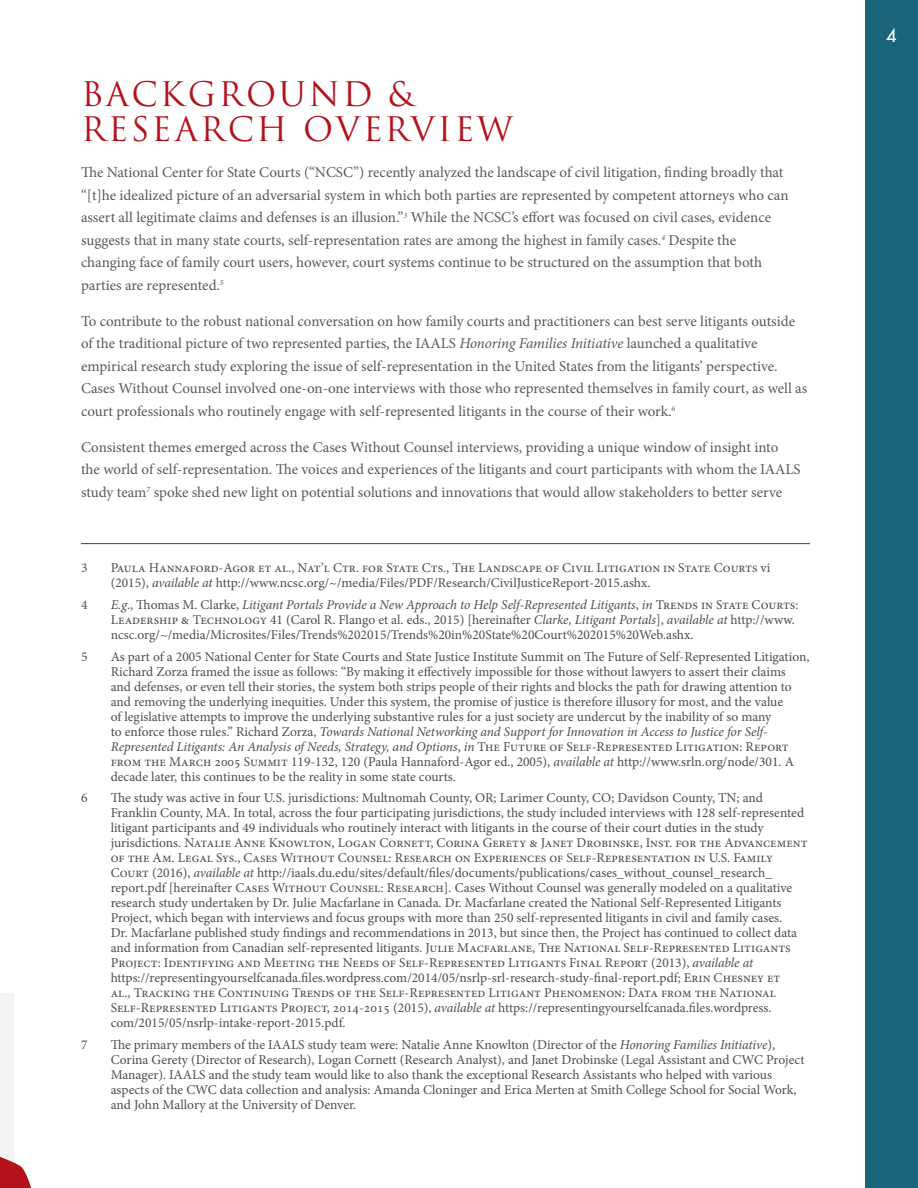
<style>
.page{position:relative;width:918px;height:1188px;background:#fff}
.page>*{position:absolute;margin:0;border:0;box-sizing:border-box;transform-origin:0 0}
.t1{font:33px/35.7px "Trajan Pro 3";letter-spacing:.075em;color:#b3111b}
.t2{font:500 18px "Futura Std";color:#fff}
.Body{font:15px/22.5px "Minion Pro";color:#58595b}
.Footnote_Copy{font:13.5px/15px "Minion Pro";color:#4d4d4f}
.s1{font-style:italic}
</style>
<div class="page">
<div style="left:865px;top:0;width:53px;height:1188px;background:#18657c"></div>
<svg style="left:0;top:993px;width:32px;height:195px"></svg>
<hr style="left:81px;top:543px;width:729px;height:1px;background:#414042">
<p class="t1" style="left:81px;top:77px;width:434px">BACKGROUND &amp;<br>RESEARCH OVERVIEW</p>
<p class="Body" style="left:81px;top:161px;width:709px">The National Center for State Courts (“NCSC”) recently analyzed the landscape of civil litigation, finding broadly that “[t]he idealized picture of an adversarial system in which both parties are represented by competent attorneys who can assert all legitimate claims and defenses is an illusion.”<sup>3</sup> While the NCSC’s effort was focused on civil cases, evidence suggests that in many state courts, self-representation rates are among the highest in family cases.<sup>4</sup> Despite the changing face of family court users, however, court systems continue to be structured on the assumption that both parties are represented.<sup>5</sup></p>
<p class="Body" style="left:81px;top:310px;width:728px">To contribute to the robust national conversation on how family courts and practitioners can best serve litigants outside of the traditional picture of two represented parties, the IAALS <span class="s1">Honoring Families Initiative</span> launched a qualitative empirical research study exploring the issue of self-representation in the United States from the litigants’ perspective.<br>Cases Without Counsel involved one-on-one interviews with those who represented themselves in family court, as well as court professionals who routinely engage with self-represented litigants in the course of their work.<sup>6</sup></p>
<p class="Body" style="left:81px;top:436px;width:721px">Consistent themes emerged across the Cases Without Counsel interviews, providing a unique window of insight into the world of self-representation. The voices and experiences of the litigants and court participants with whom the IAALS study team<sup>7</sup> spoke shed new light on potential solutions and innovations that would allow stakeholders to better serve</p>
<p class="Footnote_Copy" style="left:81px;top:560px;width:8px">3</p>
<p class="Footnote_Copy" style="left:111px;top:560px;width:661px">Paula Hannaford-Agor et al., Nat’l Ctr. for State Cts., The Landscape of Civil Litigation in State Courts vi (2015), <span class="s1">available at</span> http://www.ncsc.org/~/media/Files/PDF/Research/CivilJusticeReport-2015.ashx.</p>
<p class="Footnote_Copy" style="left:81px;top:597px;width:8px">4</p>
<p class="Footnote_Copy" style="left:111px;top:597px;width:689px"><span class="s1">E.g</span>., Thomas M. Clarke, <span class="s1">Litigant Portals Provide a New Approach to Help Self-Represented Litigants</span>, <span class="s1">in</span> Trends in State Courts:<br>Leadership &amp; Technology 41 (Carol R. Flango et al. eds., 2015) [hereinafter <span class="s1">Clarke, Litigant Portals</span>], <span class="s1">available at</span> http://www. ncsc.org/~/media/Microsites/Files/Trends%202015/Trends%20in%20State%20Court%202015%20Web.ashx.</p>
<p class="Footnote_Copy" style="left:81px;top:649px;width:8px">5</p>
<p class="Footnote_Copy" style="left:111px;top:649px;width:700px">As part of a 2005 National Center for State Courts and State Justice Institute Summit on The Future of Self-Represented Litigation, Richard Zorza framed the issue as follows: “By making it effectively impossible for those without lawyers to assert their claims<br>and defenses, or even tell their stories, the system both strips people of their rights and blocks the path for drawing attention to and removing the underlying inequities. Under this system, the promise of justice is therefore illusory for most, and the value<br>of legislative attempts to improve the underlying substantive rules for a just society are undercut by the inability of so many<br>to enforce those rules.” Richard Zorza, <span class="s1">Towards National Networking and Support for Innovation in Access to Justice for Self-Represented Litigants: An Analysis of Needs, Strategy, and Options</span>, <span class="s1">in</span> The Future of Self-Represented Litigation: Report from the March 2005 Summit 119-132, 120 (Paula Hannaford-Agor ed., 2005), <span class="s1">available at</span> http://www.srln.org/node/301. A decade later, this continues to be the reality in some state courts.</p>
<p class="Footnote_Copy" style="left:81px;top:791px;width:8px">6</p>
<p class="Footnote_Copy" style="left:111px;top:791px;width:698px">The study was active in four U.S. jurisdictions: Multnomah County, OR; Larimer County, CO; Davidson County, TN; and Franklin County, MA. In total, across the four participating jurisdictions, the study included interviews with 128 self-represented litigant participants and 49 individuals who routinely interact with litigants in the course of their court duties in the study jurisdictions. Natalie Anne Knowlton, Logan Cornett, Corina Gerety &amp; Janet Drobinske, Inst. for the Advancement of the Am. Legal Sys., Cases Without Counsel: Research on Experiences of Self-Representation in U.S. Family Court (2016), <span class="s1">available at</span> http://iaals.du.edu/sites/default/files/documents/publications/cases_without_counsel_research_ report.pdf [hereinafter Cases Without Counsel: Research]. Cases Without Counsel was generally modeled on a qualitative research study undertaken by Dr. Julie Macfarlane in Canada. Dr. Macfarlane created the National Self-Represented Litigants Project, which began with interviews and focus groups with more than 250 self-represented litigants in civil and family cases.<br>Dr. Macfarlane published study findings and recommendations in 2013, but since then, the Project has continued to collect data and information from Canadian self-represented litigants. Julie Macfarlane, The National Self-Represented Litigants Project: Identifying and Meeting the Needs of Self-Represented Litigants Final Report (2013), <span class="s1">available at </span>https://representingyourselfcanada.files.wordpress.com/2014/05/nsrlp-srl-research-study-final-report.pdf; Erin Chesney et<br>al., Tracking the Continuing Trends of the Self-Represented Litigant Phenomenon: Data from the National Self-Represented Litigants Project, 2014-2015 (2015), <span class="s1">available at</span> https://representingyourselfcanada.files.wordpress. com/2015/05/nsrlp-intake-report-2015.pdf.</p>
<p class="Footnote_Copy" style="left:81px;top:1037px;width:8px">7</p>
<p class="Footnote_Copy" style="left:111px;top:1037px;width:695px">The primary members of the IAALS study team were: Natalie Anne Knowlton (Director of the <span class="s1">Honoring Families Initiative</span>), Corina Gerety (Director of Research), Logan Cornett (Research Analyst), and Janet Drobinske (Legal Assistant and CWC Project Manager). IAALS and the study team would like to also thank the exceptional Research Assistants who helped with various aspects of the CWC data collection and analysis: Amanda Cloninger and Erica Merten at Smith College School for Social Work, and John Mallory at the University of Denver.</p>
<h2 class="t2" style="left:886px;top:24px;width:12px">4</h2>
</div>
